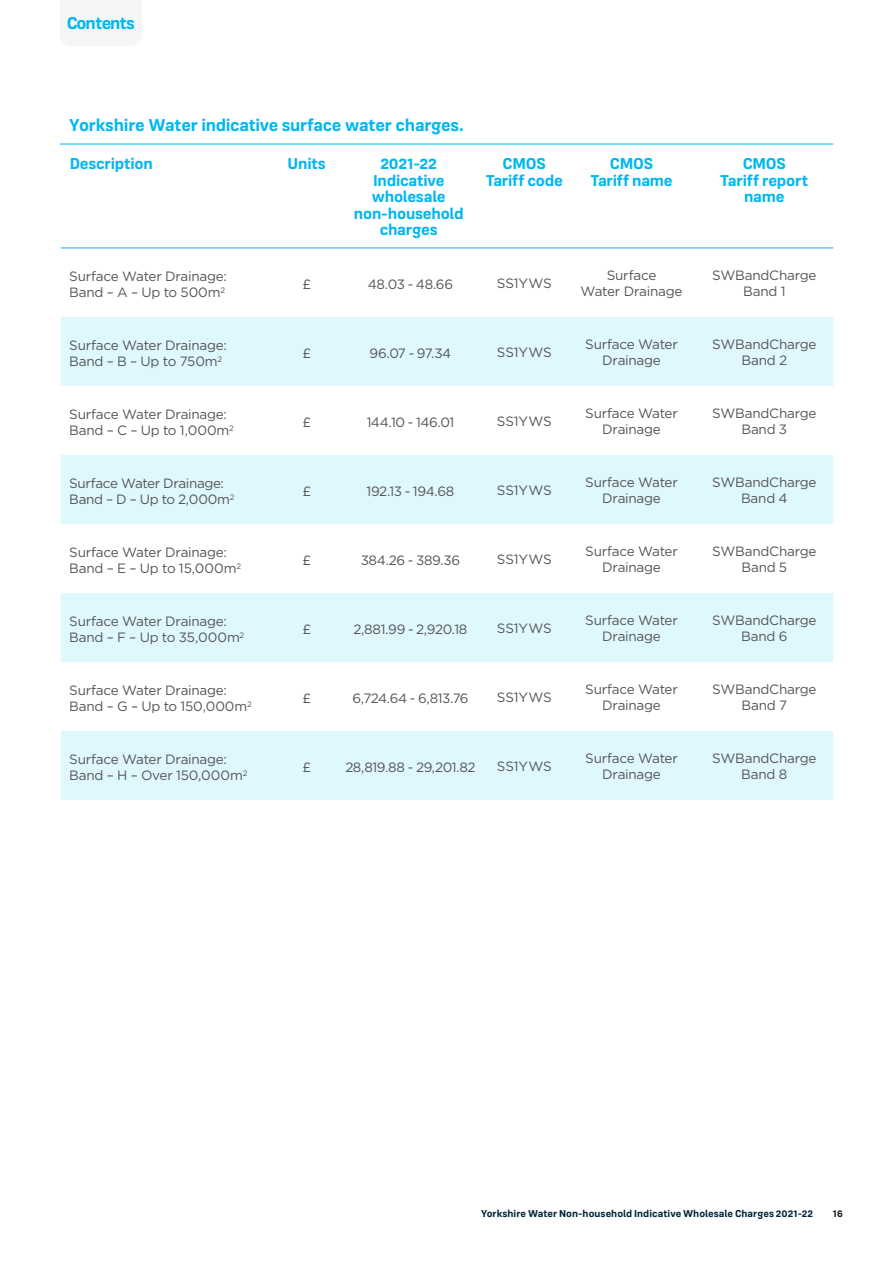
<style>
.page{position:relative;width:893px;height:1263px;background:#fff}
.page>*{position:absolute;margin:0;border:0;box-sizing:border-box;transform-origin:0 0}
.t1{font:700 18px "Frygia";letter-spacing:-.015em;color:#00b7f1}
.t2{font:700 18px "Frygia";letter-spacing:-.055em;color:#00b7f1}
.t3{font:700 16.5px/16.5px "Frygia";letter-spacing:-.015em;color:#00b7f1;text-align:center}
.t4{font:13.5px/16.5px "Gotham";letter-spacing:-.015em;color:#555;text-align:center}
.t5{font:13.5px "Gotham";letter-spacing:-.035em;color:#555}
.t6{font:13.5px "Gotham";letter-spacing:-.04em;color:#555}
.t7{font:700 10.5px "Frygia";letter-spacing:.005em;color:#002539}
.t8{font:700 10.5px "Frygia";color:#1a1a18}
</style>
<div class="page">
<svg style="left:61px;top:317px;width:772px;height:483px;fill:#dff8fe"></svg>
<hr style="left:60px;top:144px;width:217px;height:1px;background:#00b7f1">
<hr style="left:277px;top:144px;width:60px;height:1px;background:#00b7f1">
<hr style="left:337px;top:144px;width:144px;height:1px;background:#00b7f1">
<hr style="left:481px;top:144px;width:87px;height:1px;background:#00b7f1">
<hr style="left:568px;top:144px;width:127px;height:1px;background:#00b7f1">
<hr style="left:695px;top:144px;width:138px;height:1px;background:#00b7f1">
<hr style="left:61px;top:248px;width:216px;height:1px;background:#00b7f1">
<hr style="left:277px;top:248px;width:60px;height:1px;background:#00b7f1">
<hr style="left:337px;top:248px;width:144px;height:1px;background:#00b7f1">
<hr style="left:481px;top:248px;width:87px;height:1px;background:#00b7f1">
<hr style="left:568px;top:248px;width:127px;height:1px;background:#00b7f1">
<hr style="left:695px;top:248px;width:138px;height:1px;background:#00b7f1">
<h1 class="t2" style="left:67px;top:11px;width:70px">Contents</h1>
<h1 class="t1" style="left:69px;top:113px;width:396px">Yorkshire Water indicative surface water charges.</h1>
<p class="t3" style="left:70px;top:155px;width:85px">Description</p>
<p class="t3" style="left:288px;top:155px;width:40px">Units</p>
<p class="t3" style="left:354px;top:155px;width:111px">2021-22<br>Indicative wholesale non-household charges</p>
<p class="t3" style="left:486px;top:155px;width:79px">CMOS<br>Tariff code</p>
<p class="t3" style="left:590px;top:155px;width:84px">CMOS<br>Tariff name</p>
<p class="t3" style="left:720px;top:155px;width:90px">CMOS<br>Tariff report name</p>
<p class="t4" style="left:69px;top:268px;width:159px;text-align:left">Surface Water Drainage:<br>Band – A – Up to 500m<sup>2</sup></p>
<p class="t4" style="left:302px;top:276px;width:10px">£</p>
<p class="t4" style="left:368px;top:276px;width:87px">48.03 - 48.66</p>
<p class="t4" style="left:497px;top:275px;width:56px">SS1YWS</p>
<p class="t4" style="left:581px;top:267px;width:103px">Surface<br>Water Drainage</p>
<p class="t4" style="left:712px;top:267px;width:106px">SWBandCharge<br>Band 1</p>
<p class="t4" style="left:69px;top:337px;width:159px;text-align:left">Surface Water Drainage:<br>Band – B – Up to 750m<sup>2</sup></p>
<p class="t4" style="left:302px;top:345px;width:10px">£</p>
<p class="t4" style="left:370px;top:345px;width:83px">96.07 - 97.34</p>
<p class="t4" style="left:497px;top:344px;width:56px">SS1YWS</p>
<p class="t4" style="left:585px;top:336px;width:94px">Surface Water<br>Drainage</p>
<p class="t4" style="left:712px;top:336px;width:106px">SWBandCharge<br>Band 2</p>
<p class="t4" style="left:69px;top:406px;width:166px;text-align:left">Surface Water Drainage:<br>Band – C – Up to 1,000m<sup>2</sup></p>
<p class="t4" style="left:302px;top:414px;width:10px">£</p>
<p class="t5" style="left:367px;top:415px;width:89px">144.10 - 146.01</p>
<p class="t4" style="left:497px;top:413px;width:56px">SS1YWS</p>
<p class="t4" style="left:585px;top:405px;width:94px">Surface Water<br>Drainage</p>
<p class="t4" style="left:712px;top:405px;width:106px">SWBandCharge<br>Band 3</p>
<p class="t4" style="left:69px;top:475px;width:167px;text-align:left">Surface Water Drainage:<br>Band – D – Up to 2,000m<sup>2</sup></p>
<p class="t4" style="left:302px;top:483px;width:10px">£</p>
<p class="t4" style="left:367px;top:483px;width:89px">192.13 - 194.68</p>
<p class="t4" style="left:497px;top:482px;width:56px">SS1YWS</p>
<p class="t4" style="left:585px;top:474px;width:94px">Surface Water<br>Drainage</p>
<p class="t4" style="left:712px;top:474px;width:106px">SWBandCharge<br>Band 4</p>
<p class="t4" style="left:69px;top:544px;width:173px;text-align:left">Surface Water Drainage:<br>Band – E – Up to 15,000m<sup>2</sup></p>
<p class="t4" style="left:302px;top:552px;width:10px">£</p>
<p class="t4" style="left:361px;top:552px;width:101px">384.26 - 389.36</p>
<p class="t4" style="left:497px;top:551px;width:56px">SS1YWS</p>
<p class="t4" style="left:585px;top:543px;width:94px">Surface Water<br>Drainage</p>
<p class="t4" style="left:712px;top:543px;width:106px">SWBandCharge<br>Band 5</p>
<p class="t4" style="left:69px;top:613px;width:177px;text-align:left">Surface Water Drainage:<br>Band – F – Up to 35,000m<sup>2</sup></p>
<p class="t4" style="left:302px;top:621px;width:10px">£</p>
<p class="t4" style="left:354px;top:621px;width:115px">2,881.99 - 2,920.18</p>
<p class="t4" style="left:497px;top:620px;width:56px">SS1YWS</p>
<p class="t4" style="left:585px;top:612px;width:94px">Surface Water<br>Drainage</p>
<p class="t4" style="left:712px;top:612px;width:106px">SWBandCharge<br>Band 6</p>
<p class="t4" style="left:69px;top:682px;width:184px;text-align:left">Surface Water Drainage:<br>Band – G – Up to 150,000m<sup>2</sup></p>
<p class="t4" style="left:302px;top:690px;width:10px">£</p>
<p class="t6" style="left:352px;top:691px;width:118px">6,724.64 - 6,813.76</p>
<p class="t4" style="left:497px;top:689px;width:56px">SS1YWS</p>
<p class="t4" style="left:585px;top:681px;width:94px">Surface Water<br>Drainage</p>
<p class="t4" style="left:712px;top:681px;width:106px">SWBandCharge<br>Band 7</p>
<p class="t4" style="left:69px;top:751px;width:180px;text-align:left">Surface Water Drainage:<br>Band – H – Over 150,000m<sup>2</sup></p>
<p class="t4" style="left:302px;top:759px;width:10px">£</p>
<p class="t5" style="left:345px;top:760px;width:132px">28,819.88 - 29,201.82</p>
<p class="t4" style="left:497px;top:758px;width:56px">SS1YWS</p>
<p class="t4" style="left:585px;top:750px;width:94px">Surface Water<br>Drainage</p>
<p class="t4" style="left:712px;top:750px;width:106px">SWBandCharge<br>Band 8</p>
<p class="t7" style="left:481px;top:1206px;width:334px">Yorkshire Water Non-household Indicative Wholesale Charges 2021-22</p>
<p class="t8" style="left:833px;top:1206px;width:12px">16</p>
</div>
